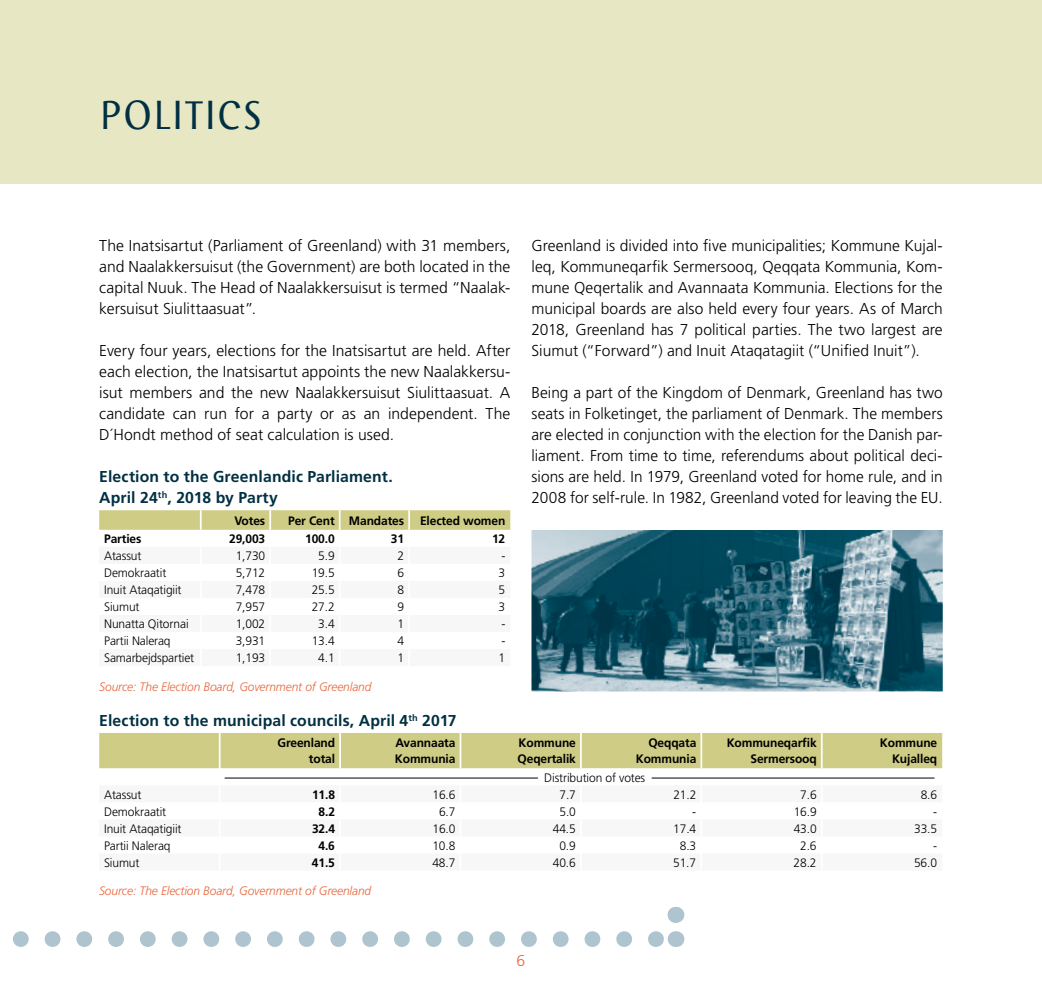
<style>
.page{position:relative;width:1042px;height:993px;background:#fff}
.page>*{position:absolute;margin:0;border:0;box-sizing:border-box;transform-origin:0 0}
.t1{font:42px "Wunderlich";letter-spacing:.02em;color:#003042}
.t2{font:300 15.75px/21px "Frutiger";color:#000;text-align:justify}
.t3{font:700 15.75px/21px "Frutiger";letter-spacing:.01em;color:#003042}
.t4{font:300 15.75px "Frutiger";color:#e8673d}
.t5{font:300 12.25px "Frutiger";letter-spacing:-.01em;color:#000}
.t6{font:700 12.25px/15.8px "Frutiger";letter-spacing:-.01em;color:#000;text-align:right}
.t7{font:italic 300 12.25px "Frutiger";letter-spacing:-.01em;color:#e8673d}
</style>
<div class="page">
<div style="left:0;top:0;width:1042px;height:184px;background:#e7e7c4"></div>
<svg style="left:99px;top:510px;width:411px;height:20px;background:#cfcd89"></svg>
<svg style="left:99px;top:733px;width:843px;height:46px"></svg>
<hr style="left:225px;top:777px;width:313px;height:1px;background:#000">
<hr style="left:651px;top:777px;width:283px;height:1px;background:#000">
<img style="left:531px;top:530px;width:412px;height:161px">
<svg style="left:13px;top:931px;width:647px;height:15px"></svg>
<svg style="left:668px;top:907px;width:15px;height:39px"></svg>
<h1 class="t1" style="left:100px;top:91px;width:164px">POLITICS</h1>
<p class="t2" style="left:99px;top:235px;width:413px">The Inatsisartut (Parliament of Greenland) with 31 members, and Naalakkersuisut (the Government) are both located in the capital Nuuk. The Head of Naalakkersuisut is termed “Naalak&shy;kersuisut Siulittaasuat”.</p>
<p class="t2" style="left:99px;top:340px;width:413px">Every four years, elections for the Inatsisartut are held. After each election, the Inatsisartut appoints the new Naalakkersu&shy;isut members and the new Naalakkersuisut Siulittaasuat. A candidate can run for a party or as an independent. The D´Hondt method of seat calculation is used.</p>
<p class="t3" style="left:99px;top:466px;width:295px">Election to the Greenlandic Parliament.<br>April 24<sup>th</sup>, 2018 by Party</p>
<p class="t6" style="left:234px;top:512px;width:32px">Votes</p>
<p class="t6" style="left:288px;top:512px;width:117px">Per Cent Mandates</p>
<p class="t6" style="left:420px;top:512px;width:87px">Elected women</p>
<p class="t6" style="left:104px;top:530px;width:39px">Parties</p>
<p class="t6" style="left:229px;top:530px;width:38px">29,003</p>
<p class="t6" style="left:305px;top:530px;width:31px">100.0</p>
<p class="t6" style="left:391px;top:530px;width:15px">31</p>
<p class="t6" style="left:492px;top:530px;width:15px">12</p>
<p class="t5" style="left:104px;top:548px;width:39px">Atassut</p>
<p class="t5" style="left:236px;top:548px;width:31px">1,730</p>
<p class="t5" style="left:318px;top:548px;width:18px">5.9</p>
<p class="t5" style="left:397px;top:548px;width:8px">2</p>
<p class="t5" style="left:501px;top:548px;width:5px">-</p>
<p class="t5" style="left:104px;top:566px;width:64px">Demokraatit</p>
<p class="t5" style="left:236px;top:566px;width:31px">5,712</p>
<p class="t5" style="left:312px;top:566px;width:25px">19.5</p>
<p class="t5" style="left:397px;top:566px;width:8px">6</p>
<p class="t5" style="left:499px;top:566px;width:8px">3</p>
<p class="t5" style="left:104px;top:583px;width:79px">Inuit Ataqatigiit</p>
<p class="t5" style="left:236px;top:583px;width:31px">7,478</p>
<p class="t5" style="left:312px;top:583px;width:25px">25.5</p>
<p class="t5" style="left:397px;top:583px;width:8px">8</p>
<p class="t5" style="left:499px;top:583px;width:8px">5</p>
<p class="t5" style="left:104px;top:600px;width:37px">Siumut</p>
<p class="t5" style="left:236px;top:600px;width:31px">7,957</p>
<p class="t5" style="left:312px;top:600px;width:25px">27.2</p>
<p class="t5" style="left:397px;top:600px;width:8px">9</p>
<p class="t5" style="left:499px;top:600px;width:8px">3</p>
<p class="t5" style="left:104px;top:617px;width:86px">Nunatta Qitornai</p>
<p class="t5" style="left:236px;top:617px;width:31px">1,002</p>
<p class="t5" style="left:318px;top:617px;width:18px">3.4</p>
<p class="t5" style="left:397px;top:617px;width:8px">1</p>
<p class="t5" style="left:501px;top:617px;width:5px">-</p>
<p class="t5" style="left:104px;top:634px;width:68px">Partii Naleraq</p>
<p class="t5" style="left:236px;top:634px;width:31px">3,931</p>
<p class="t5" style="left:312px;top:634px;width:25px">13.4</p>
<p class="t5" style="left:397px;top:634px;width:8px">4</p>
<p class="t5" style="left:501px;top:634px;width:5px">-</p>
<p class="t5" style="left:104px;top:651px;width:92px">Samarbejdspartiet</p>
<p class="t5" style="left:236px;top:651px;width:31px">1,193</p>
<p class="t5" style="left:318px;top:651px;width:18px">4.1</p>
<p class="t5" style="left:397px;top:651px;width:8px">1</p>
<p class="t5" style="left:499px;top:651px;width:8px">1</p>
<p class="t7" style="left:99px;top:679px;width:274px">Source: The Election Board, Government of Greenland</p>
<p class="t2" style="left:531px;top:235px;width:413px">Greenland is divided into five municipalities; Kommune Kujal&shy;leq, Kommuneqarfik Sermersooq, Qeqqata Kommunia, Kom&shy;mune Qeqertalik and Avannaata Kommunia. Elections for the municipal boards are also held every four years. As of March 2018, Greenland has 7 political parties. The two largest are Siumut (“Forward”) and Inuit Ataqatagiit (“Unified Inuit”).</p>
<p class="t2" style="left:531px;top:382px;width:413px">Being a part of the Kingdom of Denmark, Greenland has two seats in Folketinget, the parliament of Denmark. The members are elected in conjunction with the election for the Danish par&shy;liament. From time to time, referendums about political deci&shy;sions are held. In 1979, Greenland voted for home rule, and in 2008 for self-rule. In 1982, Greenland voted for leaving the EU.</p>
<p class="t3" style="left:99px;top:709px;width:359px">Election to the municipal councils, April 4<sup>th</sup> 2017</p>
<p class="t6" style="left:278px;top:735px;width:59px">Greenland total</p>
<p class="t6" style="left:395px;top:735px;width:62px;text-align:left">Avannaata<br>Kommunia</p>
<p class="t6" style="left:518px;top:735px;width:60px;text-align:left">Kommune<br>Qeqertalik</p>
<p class="t6" style="left:636px;top:735px;width:62px">Qeqqata<br>Kommunia</p>
<p class="t6" style="left:727px;top:735px;width:92px">Kommuneqarfik<br>Sermersooq</p>
<p class="t6" style="left:880px;top:735px;width:59px">Kommune<br>Kujalleq</p>
<p class="t5" style="left:544px;top:770px;width:102px">Distribution of votes</p>
<p class="t5" style="left:104px;top:787px;width:39px">Atassut</p>
<p class="t6" style="left:312px;top:786px;width:25px">11.8</p>
<p class="t5" style="left:432px;top:787px;width:25px">16.6</p>
<p class="t5" style="left:559px;top:787px;width:18px">7.7</p>
<p class="t5" style="left:673px;top:787px;width:25px">21.2</p>
<p class="t5" style="left:800px;top:787px;width:18px">7.6</p>
<p class="t5" style="left:921px;top:787px;width:18px">8.6</p>
<p class="t5" style="left:104px;top:804px;width:64px">Demokraatit</p>
<p class="t6" style="left:319px;top:803px;width:18px">8.2</p>
<p class="t5" style="left:439px;top:804px;width:18px">6.7</p>
<p class="t5" style="left:559px;top:804px;width:18px">5.0</p>
<p class="t5" style="left:692px;top:804px;width:5px">-</p>
<p class="t5" style="left:794px;top:804px;width:25px">16.9</p>
<p class="t5" style="left:933px;top:804px;width:5px">-</p>
<p class="t5" style="left:104px;top:821px;width:79px">Inuit Ataqatigiit</p>
<p class="t6" style="left:312px;top:820px;width:25px">32.4</p>
<p class="t5" style="left:432px;top:821px;width:25px">16.0</p>
<p class="t5" style="left:553px;top:821px;width:25px">44.5</p>
<p class="t5" style="left:673px;top:821px;width:25px">17.4</p>
<p class="t5" style="left:794px;top:821px;width:25px">43.0</p>
<p class="t5" style="left:914px;top:821px;width:25px">33.5</p>
<p class="t5" style="left:104px;top:838px;width:68px">Partii Naleraq</p>
<p class="t6" style="left:318px;top:837px;width:18px">4.6</p>
<p class="t5" style="left:432px;top:838px;width:25px">10.8</p>
<p class="t5" style="left:559px;top:838px;width:18px">0.9</p>
<p class="t5" style="left:680px;top:838px;width:18px">8.3</p>
<p class="t5" style="left:800px;top:838px;width:18px">2.6</p>
<p class="t5" style="left:933px;top:838px;width:5px">-</p>
<p class="t5" style="left:104px;top:855px;width:37px">Siumut</p>
<p class="t6" style="left:312px;top:854px;width:25px">41.5</p>
<p class="t5" style="left:432px;top:855px;width:25px">48.7</p>
<p class="t5" style="left:553px;top:855px;width:25px">40.6</p>
<p class="t5" style="left:673px;top:855px;width:25px">51.7</p>
<p class="t5" style="left:793px;top:855px;width:25px">28.2</p>
<p class="t5" style="left:914px;top:855px;width:25px">56.0</p>
<p class="t7" style="left:99px;top:883px;width:274px">Source: The Election Board, Government of Greenland</p>
<p class="t4" style="left:516px;top:951px;width:10px">6</p>
</div>
